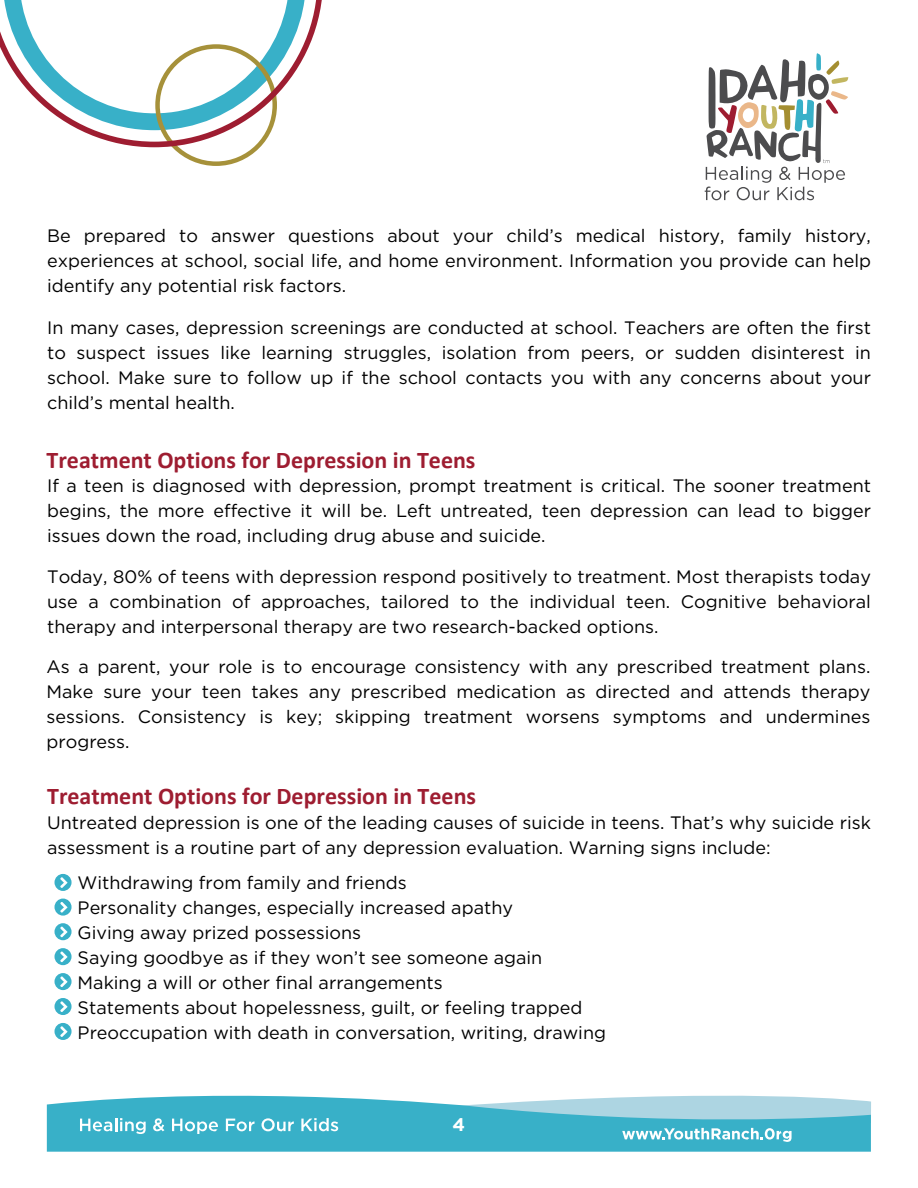
<style>
.page{position:relative;width:918px;height:1188px;background:#fff}
.page>*{position:absolute;margin:0;border:0;box-sizing:border-box;transform-origin:0 0}
.t1{font:700 24px "Calibri";color:#9e1d31}
.t2{font:700 18.3px "Gotham";color:#fff}
.t3{font:18px/25px "Gotham";color:#000;text-align:justify}
</style>
<div class="page">
<svg style="left:705px;top:53px;width:143px;height:147px"></svg>
<svg style="left:146px;top:147px;width:114px;height:19px"></svg>
<svg style="left:0;top:0;width:322px;height:147px"></svg>
<svg style="left:47px;top:1101px;width:824px;height:51px;background:#3eb2c9"></svg>
<svg style="left:80px;top:1095px;width:791px;height:47px;background:#67c1d4"></svg>
<svg style="left:54px;top:874px;width:18px;height:17px"></svg>
<svg style="left:60px;top:877px;width:8px;height:12px"></svg>
<div style="left:54px;top:899px;width:18px;height:17px;background:#38b0c8;border-radius:50%"></div>
<svg style="left:60px;top:902px;width:8px;height:11px"></svg>
<svg style="left:54px;top:923px;width:18px;height:17px"></svg>
<svg style="left:60px;top:926px;width:8px;height:12px"></svg>
<svg style="left:54px;top:948px;width:18px;height:17px"></svg>
<svg style="left:60px;top:951px;width:8px;height:12px"></svg>
<svg style="left:54px;top:973px;width:18px;height:17px"></svg>
<svg style="left:60px;top:976px;width:8px;height:12px"></svg>
<svg style="left:54px;top:998px;width:18px;height:17px"></svg>
<svg style="left:60px;top:1001px;width:8px;height:12px"></svg>
<svg style="left:54px;top:1023px;width:18px;height:17px"></svg>
<svg style="left:60px;top:1026px;width:8px;height:12px"></svg>
<p class="t3" style="left:47px;top:223px;width:825px">Be prepared to answer questions about your child’s medical history, family history, experiences at school, social life, and home environment. Information you provide can help identify any potential risk factors.</p>
<p class="t3" style="left:47px;top:315px;width:825px">In many cases, depression screenings are conducted at school. Teachers are often the first to suspect issues like learning struggles, isolation from peers, or sudden disinterest in school. Make sure to follow up if the school contacts you with any concerns about your child’s mental health.</p>
<p class="t1" style="left:47px;top:450px;width:430px">Treatment Options for Depression in Teens</p>
<p class="t3" style="left:47px;top:473px;width:825px">If a teen is diagnosed with depression, prompt treatment is critical. The sooner treatment begins, the more effective it will be. Left untreated, teen depression can lead to bigger issues down the road, including drug abuse and suicide.</p>
<p class="t3" style="left:47px;top:564px;width:825px">Today, 80% of teens with depression respond positively to treatment. Most therapists today use a combination of approaches, tailored to the individual teen. Cognitive behavioral therapy and interpersonal therapy are two research-backed options.</p>
<p class="t3" style="left:47px;top:654px;width:825px">As a parent, your role is to encourage consistency with any prescribed treatment plans.<br>Make sure your teen takes any prescribed medication as directed and attends therapy sessions. Consistency is key; skipping treatment worsens symptoms and undermines progress.</p>
<p class="t1" style="left:47px;top:786px;width:430px">Treatment Options for Depression in Teens</p>
<p class="t3" style="left:47px;top:810px;width:825px">Untreated depression is one of the leading causes of suicide in teens. That’s why suicide risk assessment is a routine part of any depression evaluation. Warning signs include:</p>
<p class="t3" style="left:78px;top:870px;width:331px">Withdrawing from family and friends</p>
<p class="t3" style="left:78px;top:895px;width:437px">Personality changes, especially increased apathy</p>
<p class="t3" style="left:78px;top:920px;width:285px">Giving away prized possessions</p>
<p class="t3" style="left:78px;top:945px;width:466px">Saying goodbye as if they won’t see someone again</p>
<h1 class="t3" style="left:78px;top:970px;width:367px">Making a will or other final arrangements</h1>
<p class="t3" style="left:78px;top:995px;width:506px">Statements about hopelessness, guilt, or feeling trapped</p>
<h1 class="t3" style="left:78px;top:1020px;width:530px">Preoccupation with death in conversation, writing, drawing</h1>
<p class="t2" style="left:453px;top:1113px;width:14px">4</p>
</div>
